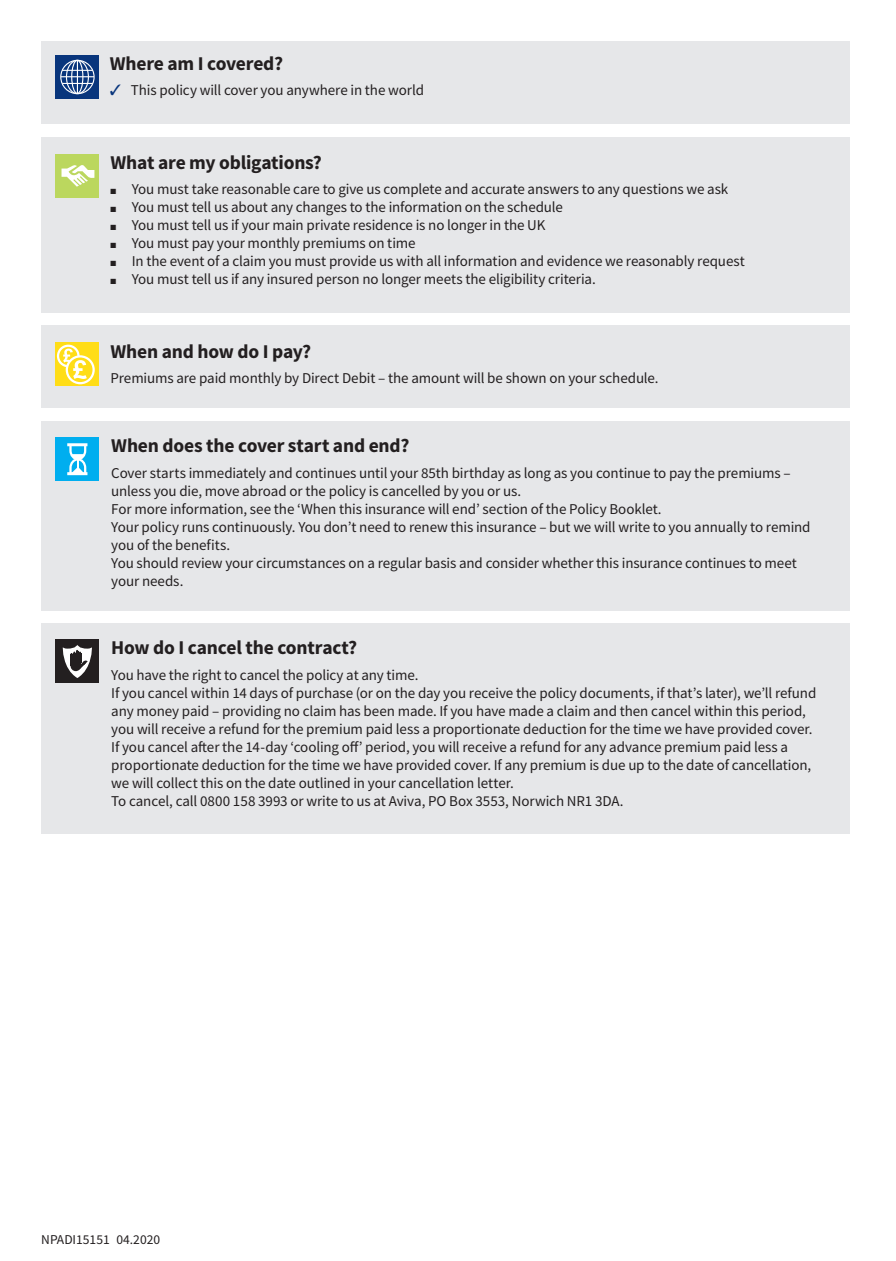
<style>
.page{position:relative;width:896px;height:1261px;background:#fff}
.page>*{position:absolute;margin:0;border:0;box-sizing:border-box;transform-origin:0 0}
.t1{font:700 19.5px "Source Sans Pro";letter-spacing:-.01em;color:#231f20}
.t2{font:15px/18px "Source Sans Pro";letter-spacing:-.01em;color:#231f20}
.t3{font:13.5px "Source Sans Pro";color:#231f20}
.s1{color:#08357c}
</style>
<div class="page">
<div style="left:41px;top:421px;width:808px;height:189px;background:#e6e7e9"></div>
<div style="left:56px;top:437px;width:43px;height:44px;background:#00aeef"></div>
<hr style="left:67px;top:443px;width:20px;height:3px;background:#fff">
<hr style="left:67px;top:472px;width:20px;height:3px;background:#fff">
<svg style="left:68px;top:443px;width:19px;height:33px"></svg>
<div style="left:41px;top:623px;width:808px;height:210px;background:#e6e7e9"></div>
<div style="left:56px;top:639px;width:43px;height:44px;background:#231f20"></div>
<svg style="left:62px;top:645px;width:30px;height:33px"></svg>
<div style="left:41px;top:41px;width:808px;height:83px;background:#e6e7e9"></div>
<div style="left:41px;top:137px;width:808px;height:175px;background:#e6e7e9"></div>
<div style="left:55px;top:154px;width:43px;height:44px;background:#bbd75e"></div>
<svg style="left:61px;top:165px;width:33px;height:22px"></svg>
<div style="left:41px;top:325px;width:808px;height:83px;background:#e6e7e9"></div>
<div style="left:55px;top:342px;width:43px;height:43px;background:#ffdd17"></div>
<svg style="left:58px;top:346px;width:20px;height:20px"></svg>
<div style="left:57px;top:344px;width:23px;height:23px;border:2px solid #fff;border-radius:50%"></div>
<svg style="left:67px;top:356px;width:27px;height:27px"></svg>
<div style="left:66px;top:355px;width:29px;height:29px;border:2px solid #fff;border-radius:50%"></div>
<svg style="left:63px;top:348px;width:24px;height:31px"></svg>
<svg style="left:56px;top:55px;width:43px;height:44px;background:#1f4788"></svg>
<div style="left:60px;top:60px;width:35px;height:34px;border:1px solid #fff;border-radius:50%"></div>
<div style="left:66px;top:60px;width:23px;height:34px;border:1px solid #fff;border-radius:50%"></div>
<div style="left:71px;top:60px;width:12px;height:34px;border:1px solid #fff;border-radius:50%"></div>
<hr style="left:77px;top:60px;width:1px;height:33px;background:#fff">
<hr style="left:61px;top:76px;width:33px;height:1px;background:#fff">
<hr style="left:62px;top:70px;width:31px;height:1px;background:#fff">
<hr style="left:62px;top:83px;width:31px;height:1px;background:#fff">
<h1 class="t1" style="left:110px;top:50px;width:175px">Where am I covered?</h1>
<p class="t2" style="left:110px;top:80px;width:316px"><span class="s1">✓</span> This policy will cover you anywhere in the world</p>
<h1 class="t1" style="left:110px;top:149px;width:213px">What are my obligations?</h1>
<p class="t2" style="left:110px;top:180px;width:619px">■ You must take reasonable care to give us complete and accurate answers to any questions we ask</p>
<p class="t2" style="left:110px;top:198px;width:454px">■ You must tell us about any changes to the information on the schedule</p>
<p class="t2" style="left:110px;top:216px;width:436px">■ You must tell us if your main private residence is no longer in the UK</p>
<p class="t2" style="left:110px;top:234px;width:306px">■ You must pay your monthly premiums on time</p>
<p class="t2" style="left:110px;top:252px;width:635px">■ In the event of a claim you must provide us with all information and evidence we reasonably request</p>
<p class="t2" style="left:110px;top:270px;width:486px">■ You must tell us if any insured person no longer meets the eligibility criteria.</p>
<h1 class="t1" style="left:110px;top:338px;width:202px">When and how do I pay?</h1>
<p class="t2" style="left:110px;top:368px;width:549px">Premiums are paid monthly by Direct Debit – the amount will be shown on your schedule.</p>
<h1 class="t1" style="left:111px;top:432px;width:299px">When does the cover start and end?</h1>
<p class="t2" style="left:111px;top:464px;width:700px">Cover starts immediately and continues until your 85th birthday as long as you continue to pay the premiums – unless you die, move abroad or the policy is cancelled by you or us.<br>For more information, see the ‘When this insurance will end’ section of the Policy Booklet.<br>Your policy runs continuously. You don’t need to renew this insurance – but we will write to you annually to remind you of the benefits.<br>You should review your circumstances on a regular basis and consider whether this insurance continues to meet your needs.</p>
<h1 class="t1" style="left:111px;top:634px;width:247px">How do I cancel the contract?</h1>
<p class="t2" style="left:111px;top:666px;width:706px">You have the right to cancel the policy at any time.<br>If you cancel within 14 days of purchase (or on the day you receive the policy documents, if that’s later), we’ll refund any money paid – providing no claim has been made. If you have made a claim and then cancel within this period, you will receive a refund for the premium paid less a proportionate deduction for the time we have provided cover.<br>If you cancel after the 14-day ‘cooling off’ period, you will receive a refund for any advance premium paid less a proportionate deduction for the time we have provided cover. If any premium is due up to the date of cancellation, we will collect this on the date outlined in your cancellation letter.<br>To cancel, call 0800 158 3993 or write to us at Aviva, PO Box 3553, Norwich NR1 3DA.</p>
<p class="t3" style="left:41px;top:1230px;width:120px">NPADI15151 04.2020</p>
</div>
